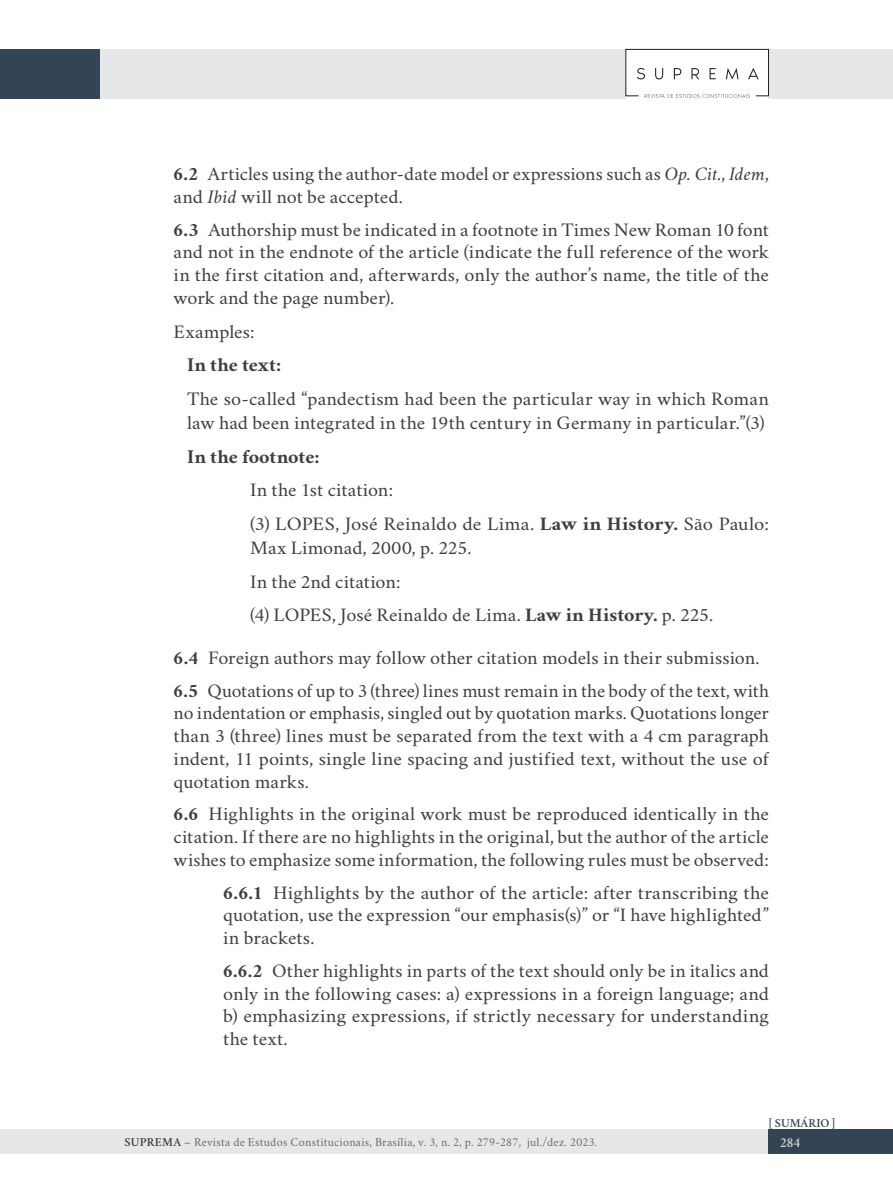
<style>
.page{position:relative;width:893px;height:1191px;background:#fff}
.page>*{position:absolute;margin:0;border:0;box-sizing:border-box;transform-origin:0 0}
.txt_topico_1_1{font:19.25px/22.8px "Crimson";color:#3e3e3f;scale:1.04 1}
.txt_topico_1_1-2{font:19.25px/22.8px "Crimson";color:#3e3e3f;text-align:justify}
.txt_topico_1_1-3{font:19.25px/22.8px "Crimson";color:#3e3e3f;text-align:justify;scale:1.05 1}
.TEXTO_CORRIDO_SEM_TAB{font:19.25px/23.8px "Crimson";letter-spacing:.005em;color:#3e3e3f;scale:1.05 1}
.txt_topico_1_1_1{font:19.25px/22.8px "Crimson";letter-spacing:.005em;color:#3e3e3f;text-align:justify}
.txt_topico_1_1_1-2{font:19.25px/22.8px "Crimson";letter-spacing:.005em;color:#3e3e3f;text-align:justify;scale:1.06 1}
.TEXTO_CORRIDO_SEM_TAB-2{font:19.25px/23.8px "Crimson";letter-spacing:.005em;color:#3e3e3f;scale:1.07 1}
.TEXTO_CORRIDO_SEM_TAB-3{font:700 19.25px "Crimson";color:#3e3e3f;scale:1.05 1}
.t1{font:600 14px "Crimson";color:#d1d2d4}
.t2{font:12.25px "Crimson";letter-spacing:.02em;color:#6c6d70}
.t3{font:600 12.25px "Crimson";color:#334554}
.s1{font-weight:700}
.s2{font-style:italic}
.s3{font-weight:600;color:#3e3e3f}
</style>
<div class="page">
<div style="left:0;top:1129px;width:790px;height:25px;background:#e6e7e9"></div>
<div style="left:0;top:49px;width:892px;height:50px;background:#e6e7e9"></div>
<div style="left:768px;top:1129px;width:124px;height:25px;background:#334554"></div>
<div style="left:0;top:49px;width:99px;height:50px;background:#334554"></div>
<div style="left:626px;top:50px;width:142px;height:49px;background:#fff"></div>
<svg style="left:625px;top:48px;width:144px;height:50px"></svg>
<p class="txt_topico_1_1" style="left:174px;top:160px;width:574px"><span class="s1">6.2</span> Articles using the author-date model or expressions such as <span class="s2">Op. Cit.</span>, <span class="s2">Idem</span>, and <span class="s2">Ibid</span> will not be accepted.</p>
<p class="txt_topico_1_1" style="left:174px;top:216px;width:574px;text-align:justify"><span class="s1">6.3</span> Authorship must be indicated in a footnote in Times New Roman 10 font and not in the endnote of the article (indicate the full reference of the work in the first citation and, afterwards, only the author’s name, the title of the work and the page number).</p>
<p class="TEXTO_CORRIDO_SEM_TAB" style="left:174px;top:317px;width:79px">Examples:</p>
<p class="TEXTO_CORRIDO_SEM_TAB-3" style="left:187px;top:350px;width:91px">In the text:</p>
<p class="TEXTO_CORRIDO_SEM_TAB" style="left:187px;top:384px;width:556px">The so-called “pandectism had been the particular way in which Roman law had been integrated in the 19th century in Germany in particular.”(3)</p>
<p class="TEXTO_CORRIDO_SEM_TAB-3" style="left:187px;top:442px;width:128px">In the footnote:</p>
<p class="TEXTO_CORRIDO_SEM_TAB" style="left:250px;top:476px;width:138px">In the 1st citation:</p>
<p class="TEXTO_CORRIDO_SEM_TAB-2" style="left:250px;top:509px;width:486px">(3) LOPES, José Reinaldo de Lima. <span class="s1">Law in History.</span> São Paulo:<br>Max Limonad, 2000, p. 225.</p>
<p class="TEXTO_CORRIDO_SEM_TAB" style="left:250px;top:567px;width:145px">In the 2nd citation:</p>
<p class="TEXTO_CORRIDO_SEM_TAB" style="left:250px;top:601px;width:443px">(4) LOPES, José Reinaldo de Lima. <span class="s1">Law in History.</span> p. 225.</p>
<p class="txt_topico_1_1-3" style="left:174px;top:644px;width:560px"><span class="s1">6.4</span> Foreign authors may follow other citation models in their submission.</p>
<p class="txt_topico_1_1-2" style="left:174px;top:676px;width:597px"><span class="s1">6.5</span> Quotations of up to 3 (three) lines must remain in the body of the text, with no indentation or emphasis, singled out by quotation marks. Quotations longer than 3 (three) lines must be separated from the text with a 4 cm paragraph indent, 11 points, single line spacing and justified text, without the use of quotation marks.</p>
<p class="txt_topico_1_1-3" style="left:174px;top:800px;width:568px"><span class="s1">6.6</span> Highlights in the original work must be reproduced identically in the citation. If there are no highlights in the original, but the author of the article wishes to emphasize some information, the following rules must be observed:</p>
<p class="txt_topico_1_1_1-2" style="left:223px;top:878px;width:516px"><span class="s1">6.6.1</span> Highlights by the author of the article: after transcribing the quotation, use the expression “our emphasis(s)” or “I have highlighted” in brackets.</p>
<p class="txt_topico_1_1_1" style="left:223px;top:956px;width:547px"><span class="s1">6.6.2</span> Other highlights in parts of the text should only be in italics and only in the following cases: a) expressions in a foreign language; and b) emphasizing expressions, if strictly necessary for understanding the text.</p>
<p class="t3" style="left:769px;top:1114px;width:68px">[ SUMÁRIO ]</p>
<p class="t2" style="left:125px;top:1132px;width:474px"><span class="s3">SUPREMA</span> – Revista de Estudos Constitucionais, Brasília, v. 3, n. 2, p. 279-287, jul./dez. 2023.</p>
<p class="t1" style="left:780px;top:1132px;width:21px">284</p>
</div>
